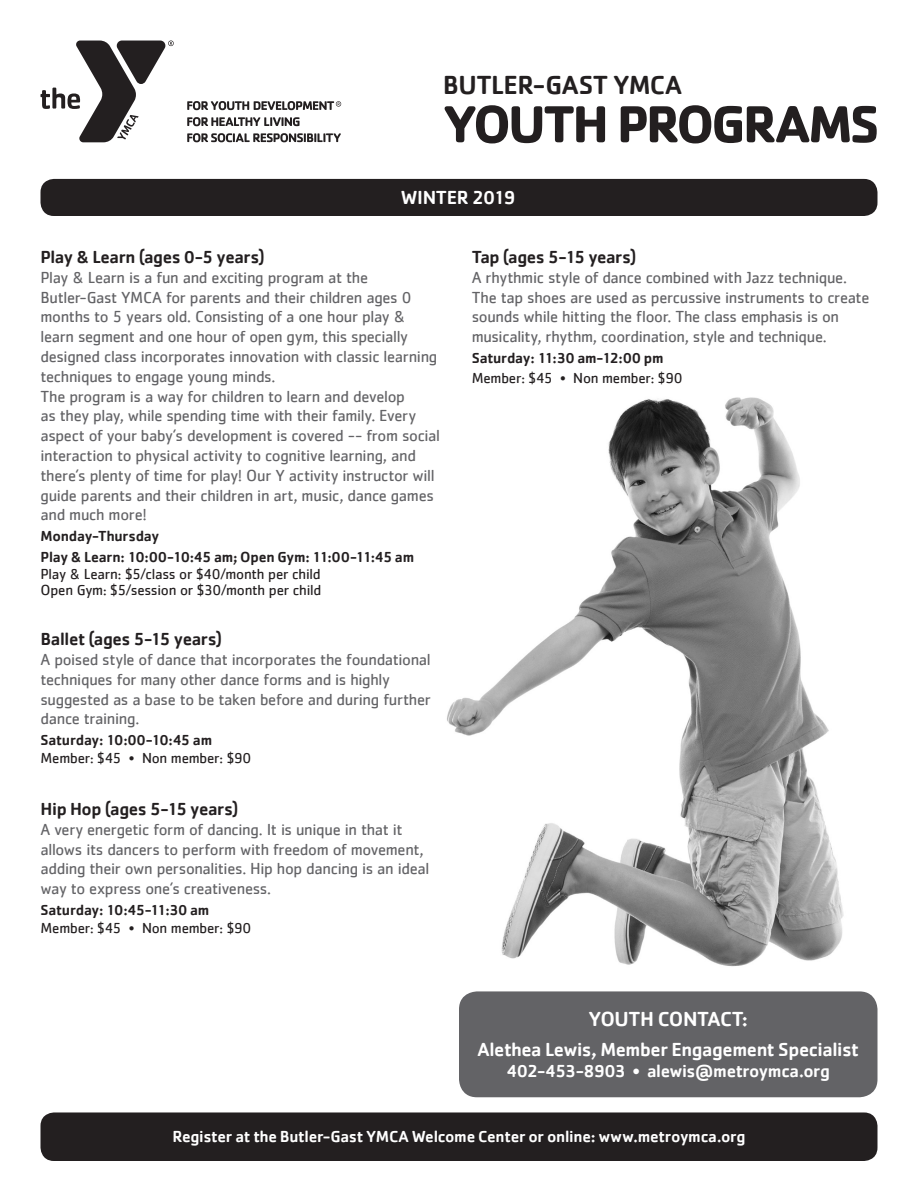
<style>
.page{position:relative;width:918px;height:1188px;background:#fff}
.page>*{position:absolute;margin:0;border:0;box-sizing:border-box;transform-origin:0 0}
.t1{font:700 54px "Cachet";letter-spacing:-.055em;color:#231f20}
.t2{font:500 27px "Cachet";letter-spacing:-.015em;color:#231f20}
.t3{font:500 21px "Cachet";letter-spacing:-.02em;color:#fff}
.t4{font:500 19.5px "Cachet";letter-spacing:-.02em;color:#fff}
.t5{font:500 18px "Cachet";letter-spacing:-.02em;color:#231f20}
.t6{font:500 18px "Cachet";letter-spacing:-.025em;color:#fff}
.t7{font:16.5px/19.8px "Cachet";letter-spacing:-.02em;color:#636366}
.t8{font:500 16.5px "Cachet";letter-spacing:-.02em;color:#fff}
.t9{font:15px/16.5px "Cachet";letter-spacing:-.015em;color:#231f20}
.t10{font:500 15px/21px "Cachet";letter-spacing:-.015em;color:#231f20}
</style>
<div class="page">
<img style="left:447px;top:397px;width:423px;height:608px">
<svg style="left:41px;top:40px;width:133px;height:102px"></svg>
<svg style="left:187px;top:117px;width:113px;height:9px"></svg>
<svg style="left:187px;top:133px;width:154px;height:9px"></svg>
<svg style="left:187px;top:101px;width:154px;height:9px"></svg>
<div style="left:40px;top:1112px;width:838px;height:49px;background:#231f20;border-radius:14px"></div>
<div style="left:40px;top:179px;width:838px;height:37px;background:#231f20;border-radius:13px"></div>
<div style="left:459px;top:991px;width:419px;height:106px;background:#636366;border-radius:18px"></div>
<h2 class="t2" style="left:443px;top:69px;width:241px">BUTLER-GAST YMCA</h2>
<h1 class="t1" style="left:443px;top:89px;width:438px">YOUTH PROGRAMS</h1>
<p class="t4" style="left:401px;top:186px;width:116px">WINTER 2019</p>
<p class="t5" style="left:40px;top:246px;width:226px">Play &amp; Learn (ages 0-5 years)</p>
<p class="t7" style="left:40px;top:267px;width:401px">Play &amp; Learn is a fun and exciting program at the Butler-Gast YMCA for parents and their children ages 0 months to 5 years old. Consisting of a one hour play &amp; learn segment and one hour of open gym, this specially designed class incorporates innovation with classic learning techniques to engage young minds.<br>The program is a way for children to learn and develop<br>as they play, while spending time with their family. Every aspect of your baby’s development is covered -- from social interaction to physical activity to cognitive learning, and there’s plenty of time for play! Our Y activity instructor will guide parents and their children in art, music, dance games and much more!</p>
<p class="t10" style="left:40px;top:526px;width:375px">Monday-Thursday<br>Play &amp; Learn: 10:00-10:45 am; Open Gym: 11:00-11:45 am</p>
<p class="t9" style="left:40px;top:565px;width:282px">Play &amp; Learn: $5/class or $40/month per child<br>Open Gym: $5/session or $30/month per child</p>
<p class="t5" style="left:40px;top:628px;width:183px">Ballet (ages 5-15 years)</p>
<p class="t7" style="left:40px;top:649px;width:392px">A poised style of dance that incorporates the foundational techniques for many other dance forms and is highly suggested as a base to be taken before and during further dance training.</p>
<p class="t10" style="left:40px;top:730px;width:173px">Saturday: 10:00-10:45 am</p>
<p class="t9" style="left:40px;top:750px;width:212px">Member: $45 • Non member: $90</p>
<p class="t5" style="left:40px;top:798px;width:199px">Hip Hop (ages 5-15 years)</p>
<p class="t7" style="left:40px;top:819px;width:390px">A very energetic form of dancing. It is unique in that it allows its dancers to perform with freedom of movement, adding their own personalities. Hip hop dancing is an ideal way to express one’s creativeness.</p>
<p class="t10" style="left:40px;top:899px;width:170px">Saturday: 10:45-11:30 am</p>
<p class="t9" style="left:40px;top:920px;width:212px">Member: $45 • Non member: $90</p>
<p class="t5" style="left:472px;top:246px;width:166px">Tap (ages 5-15 years)</p>
<p class="t7" style="left:472px;top:267px;width:399px">A rhythmic style of dance combined with Jazz technique.<br>The tap shoes are used as percussive instruments to create sounds while hitting the floor. The class emphasis is on musicality, rhythm, coordination, style and technique.</p>
<p class="t10" style="left:472px;top:347px;width:193px">Saturday: 11:30 am-12:00 pm</p>
<p class="t9" style="left:472px;top:369px;width:212px">Member: $45 • Non member: $90</p>
<p class="t3" style="left:588px;top:1006px;width:161px">YOUTH CONTACT:</p>
<p class="t4" style="left:477px;top:1037px;width:383px">Alethea Lewis, Member Engagement Specialist</p>
<p class="t6" style="left:507px;top:1060px;width:325px">402-453-8903 • alewis@metroymca.org</p>
<p class="t8" style="left:172px;top:1127px;width:575px">Register at the Butler-Gast YMCA Welcome Center or online: www.metroymca.org</p>
</div>
